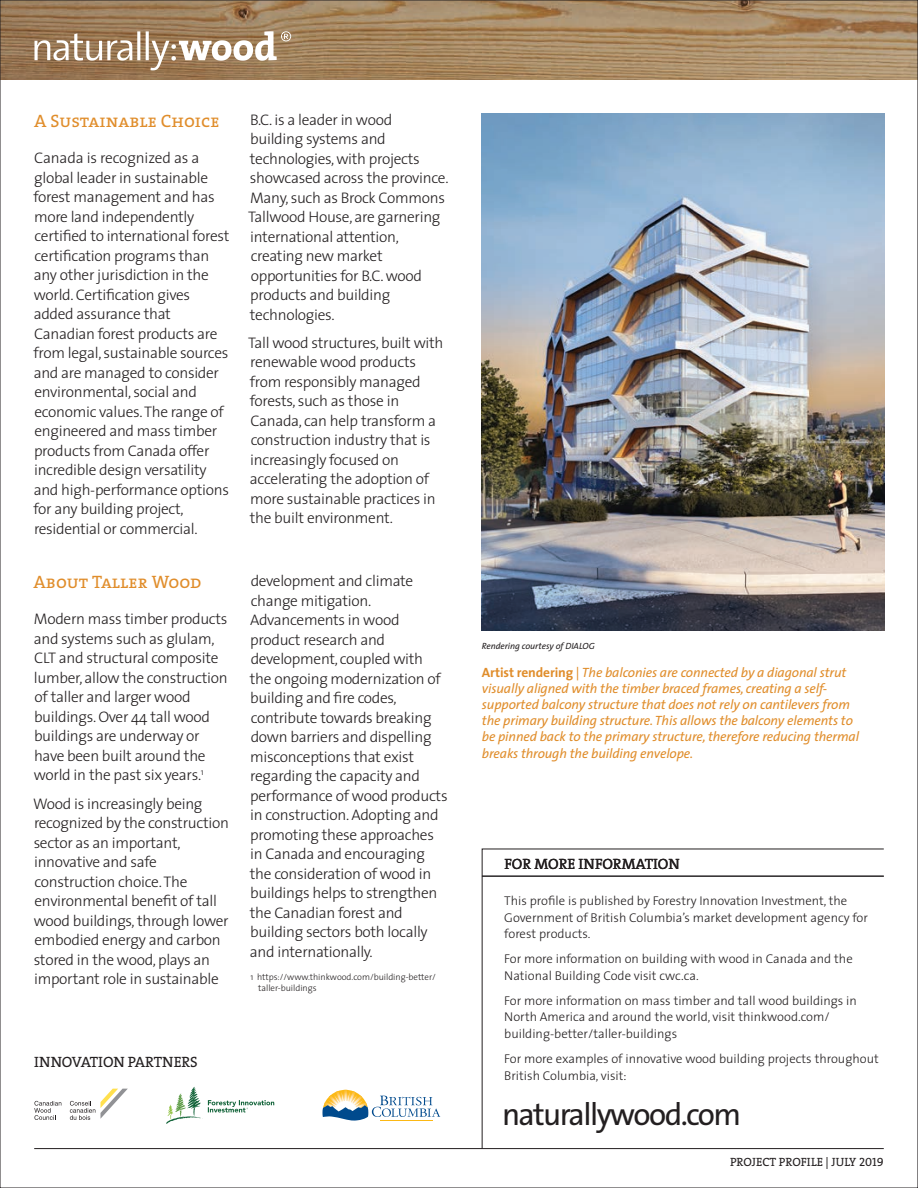
<style>
.page{position:relative;width:918px;height:1188px;background:#fff}
.page>*{position:absolute;margin:0;border:0;box-sizing:border-box;transform-origin:0 0}
.t1{font:31.5px "The Sans";letter-spacing:-.05em;color:#231f20}
.t2{font:18px "The Serif Caps";color:#e08d2b}
.t3{font:300 15.3px/19.5px "The Sans";letter-spacing:-.02em;color:#231f20}
.t4{font:15px "The Serif Caps";letter-spacing:-.005em;color:#231f20}
.t5{font:italic 13.5px/16.2px "The Sans";letter-spacing:-.01em;color:#e08d2b}
.t6{font:300 12.75px/16.5px "The Sans";color:#231f20}
.t7{font:12px "The Serif Caps";color:#231f20}
.t8{font:300 9px/10.8px "The Sans";letter-spacing:-.005em;color:#231f20}
.t9{font:italic 9px "The Sans";letter-spacing:-.005em;color:#231f20}
.s1{font-weight:700;font-style:normal}
</style>
<div class="page">
<img style="left:2px;top:2px;width:914px;height:77px">
<svg style="left:34px;top:31px;width:257px;height:39px"></svg>
<hr style="left:34px;top:1148px;width:850px;height:1px;background:#231f20">
<svg style="left:482px;top:849px;width:402px;height:300px"></svg>
<hr style="left:482px;top:876px;width:402px;height:1px;background:#231f20">
<svg style="left:34px;top:1101px;width:27px;height:19px"></svg>
<svg style="left:70px;top:1089px;width:58px;height:31px"></svg>
<svg style="left:322px;top:1090px;width:118px;height:31px"></svg>
<svg style="left:166px;top:1087px;width:35px;height:37px"></svg>
<svg style="left:208px;top:1100px;width:66px;height:13px"></svg>
<img style="left:482px;top:113px;width:403px;height:517px">
<svg style="left:917px;top:0;width:1px;height:1188px"></svg>
<p class="t2" style="left:34px;top:106px;width:187px">A Sustainable Choice</p>
<p class="t3" style="left:34px;top:148px;width:197px">Canada is recognized as a global leader in sustainable forest management and has more land independently certified to international forest certification programs than any other jurisdiction in the world. Certification gives added assurance that<br>Canadian forest products are from legal, sustainable sources and are managed to consider environmental, social and economic values. The range of engineered and mass timber products from Canada offer incredible design versatility and high-performance options for any building project, residential or commercial.</p>
<p class="t2" style="left:33px;top:567px;width:170px">About Taller Wood</p>
<p class="t3" style="left:34px;top:609px;width:196px">Modern mass timber products and systems such as glulam,<br>CLT and structural composite lumber, allow the construction of taller and larger wood buildings. Over 44 tall wood buildings are underway or have been built around the world in the past six years.<sup>1</sup></p>
<p class="t3" style="left:33px;top:793px;width:197px">Wood is increasingly being recognized by the construction sector as an important, innovative and safe construction choice. The environmental benefit of tall wood buildings, through lower embodied energy and carbon stored in the wood, plays an important role in sustainable</p>
<p class="t3" style="left:248px;top:109px;width:202px">B.C. is a leader in wood<br>building systems and technologies, with projects showcased across the province.<br>Many, such as Brock Commons<br>Tallwood House, are garnering international attention, creating new market opportunities for B.C. wood products and building technologies.</p>
<p class="t3" style="left:248px;top:332px;width:197px">Tall wood structures, built with renewable wood products from responsibly managed forests, such as those in<br>Canada, can help transform a construction industry that is increasingly focused on accelerating the adoption of more sustainable practices in the built environment.</p>
<p class="t3" style="left:250px;top:571px;width:199px">development and climate change mitigation.<br>Advancements in wood product research and development, coupled with the ongoing modernization of building and fire codes, contribute towards breaking down barriers and dispelling misconceptions that exist regarding the capacity and performance of wood products in construction. Adopting and promoting these approaches in Canada and encouraging the consideration of wood in buildings helps to strengthen the Canadian forest and building sectors both locally and internationally.</p>
<p class="t8" style="left:258px;top:971px;width:179px;text-indent:-8px">1 https://www.thinkwood.com/building-better/ taller-buildings</p>
<p class="t4" style="left:34px;top:1050px;width:165px">INNOVATION PARTNERS</p>
<p class="t9" style="left:482px;top:639px;width:114px">Rendering courtesy of DIALOG</p>
<p class="t5" style="left:482px;top:663px;width:379px"><span class="s1">Artist rendering</span> | The balconies are connected by a diagonal strut visually aligned with the timber braced frames, creating a self&shy;supported balcony structure that does not rely on cantilevers from the primary building structure. This allows the balcony elements to be pinned back to the primary structure, therefore reducing thermal breaks through the building envelope.</p>
<p class="t4" style="left:505px;top:851px;width:177px">FOR MORE INFORMATION</p>
<p class="t6" style="left:504px;top:892px;width:365px">This profile is published by Forestry Innovation Investment, the<br>Government of British Columbia’s market development agency for forest products.</p>
<p class="t6" style="left:504px;top:950px;width:350px">For more information on building with wood in Canada and the<br>National Building Code visit cwc.ca.</p>
<p class="t6" style="left:504px;top:992px;width:354px">For more information on mass timber and tall wood buildings in<br>North America and around the world, visit thinkwood.com/ building-better/taller-buildings</p>
<p class="t6" style="left:504px;top:1050px;width:376px">For more examples of innovative wood building projects throughout<br>British Columbia, visit:</p>
<h1 class="t1" style="left:502px;top:1088px;width:241px">naturallywood.com</h1>
<p class="t7" style="left:730px;top:1152px;width:155px">PROJECT PROFILE | JULY 2019</p>
</div>
